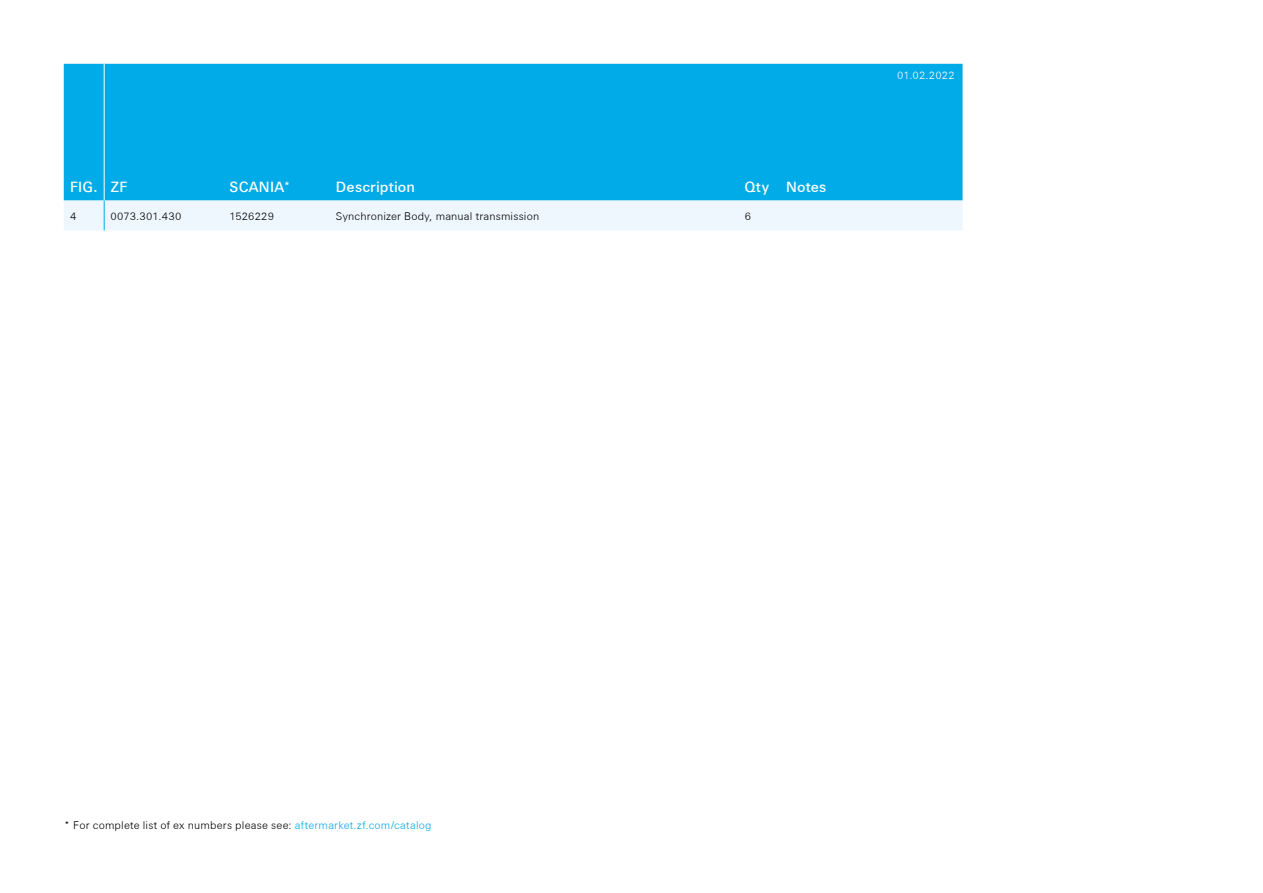
<style>
.page{position:relative;width:1263px;height:893px;background:#fff}
.page>*{position:absolute;margin:0;border:0;box-sizing:border-box;transform-origin:0 0}
.t1{font:500 15px "ZF Sans";letter-spacing:.01em;color:#fff}
.t2{font:300 11.25px "ZF Sans";letter-spacing:.015em;color:#000}
.t3{font:300 11.25px "ZF Sans";letter-spacing:.015em;color:#fff}
.s1{font-weight:300}
.s2{color:#00abe7}
</style>
<div class="page">
<div style="left:64px;top:64px;width:898px;height:137px;background:#00abe7"></div>
<hr style="left:104px;top:64px;width:1px;height:137px;background:#fff">
<div style="left:64px;top:201px;width:898px;height:29px;background:#eef7fe"></div>
<h1 class="t1" style="left:70px;top:178px;width:59px">FIG. ZF</h1>
<h1 class="t1" style="left:230px;top:178px;width:63px">SCANIA<span class="s1">*</span></h1>
<h1 class="t1" style="left:336px;top:178px;width:81px">Description</h1>
<h1 class="t1" style="left:745px;top:178px;width:83px">Qty Notes</h1>
<p class="t2" style="left:70px;top:209px;width:8px">4</p>
<p class="t2" style="left:111px;top:209px;width:72px">0073.301.430</p>
<p class="t2" style="left:230px;top:209px;width:46px">1526229</p>
<p class="t2" style="left:336px;top:209px;width:205px">Synchronizer Body, manual transmission</p>
<p class="t2" style="left:745px;top:209px;width:8px">6</p>
<p class="t3" style="left:897px;top:69px;width:59px">01.02.2022</p>
<p class="t2" style="left:64px;top:819px;width:369px">* For complete list of ex numbers please see: <span class="s2">aftermarket.zf.com/catalog</span></p>
</div>
